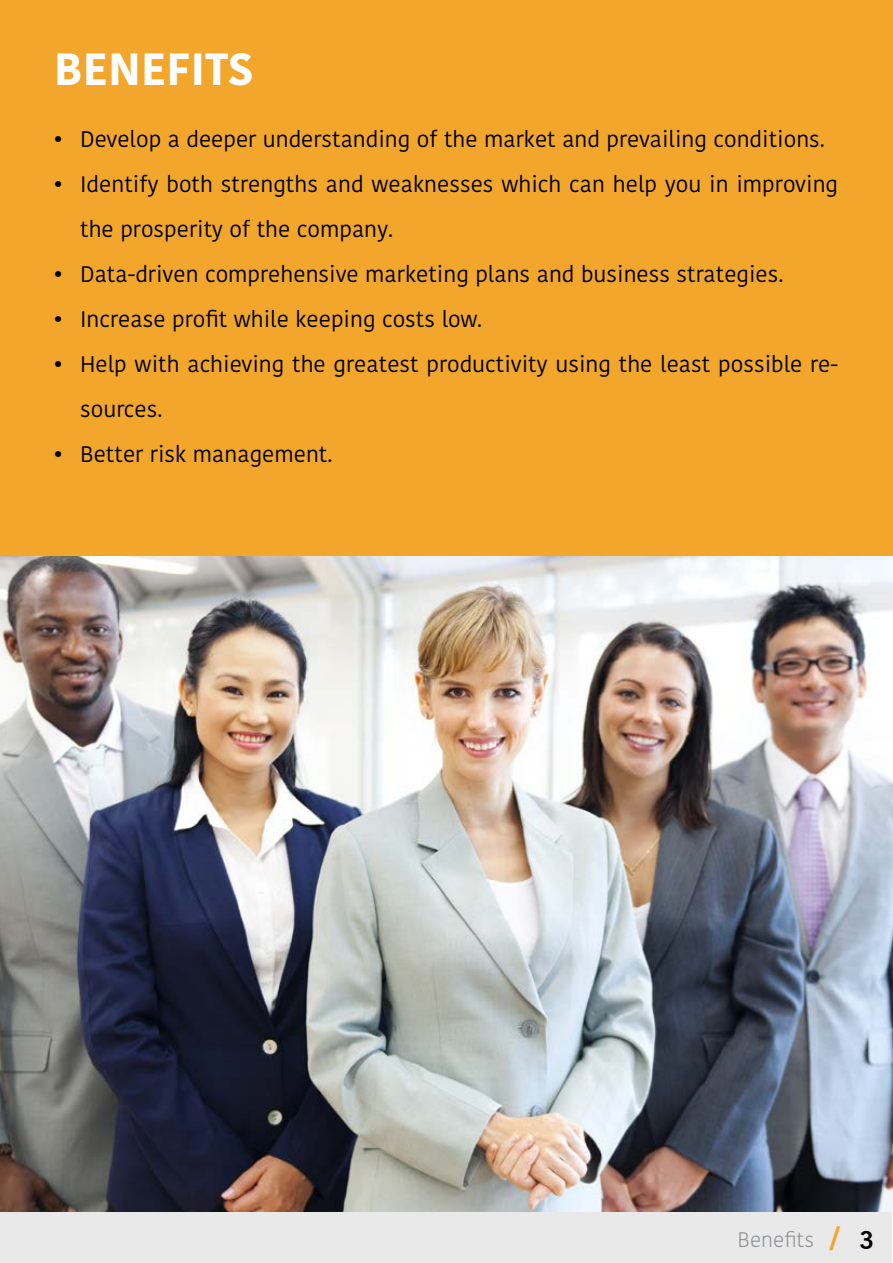
<style>
.page{position:relative;width:893px;height:1263px;background:#fff}
.page>*{position:absolute;margin:0;border:0;box-sizing:border-box;transform-origin:0 0}
.t1{font:700 45px "Kohinoor Bangla";color:#fff}
.t2{font:700 27px "Kohinoor Bangla";color:#f2a62c}
.t3{font:22.5px/45px "Kohinoor Bangla";color:#000}
.t4{font:300 21px "Kohinoor Bangla";color:#8e9092}
.s1{font-family:"News Got T";font-weight:600;color:#000}
</style>
<div class="page">
<div style="left:0;top:1212px;width:892px;height:50px;background:#e9e9ea"></div>
<div style="left:0;top:1px;width:893px;height:555px;background:#f2a62c"></div>
<img style="left:0;top:556px;width:893px;height:656px">
<h1 class="t1" style="left:54px;top:30px;width:201px">BENEFITS</h1>
<p class="t3" style="left:53px;top:116px;width:773px">• Develop a deeper understanding of the market and prevailing conditions.</p>
<p class="t3" style="left:80px;top:161px;width:759px;text-indent:-27px">• Identify both strengths and weaknesses which can help you in improving the prosperity of the company.</p>
<p class="t3" style="left:53px;top:251px;width:732px">• Data-driven comprehensive marketing plans and business strategies.</p>
<p class="t3" style="left:53px;top:296px;width:431px">• Increase profit while keeping costs low.</p>
<p class="t3" style="left:80px;top:341px;width:759px;text-indent:-27px">• Help with achieving the greatest productivity using the least possible re&shy;sources.</p>
<p class="t3" style="left:53px;top:431px;width:281px">• Better risk management.</p>
<p class="t4" style="left:738px;top:1224px;width:78px">Benefits</p>
<p class="t2" style="left:829px;top:1213px;width:46px">/ <span class="s1">3</span></p>
</div>
